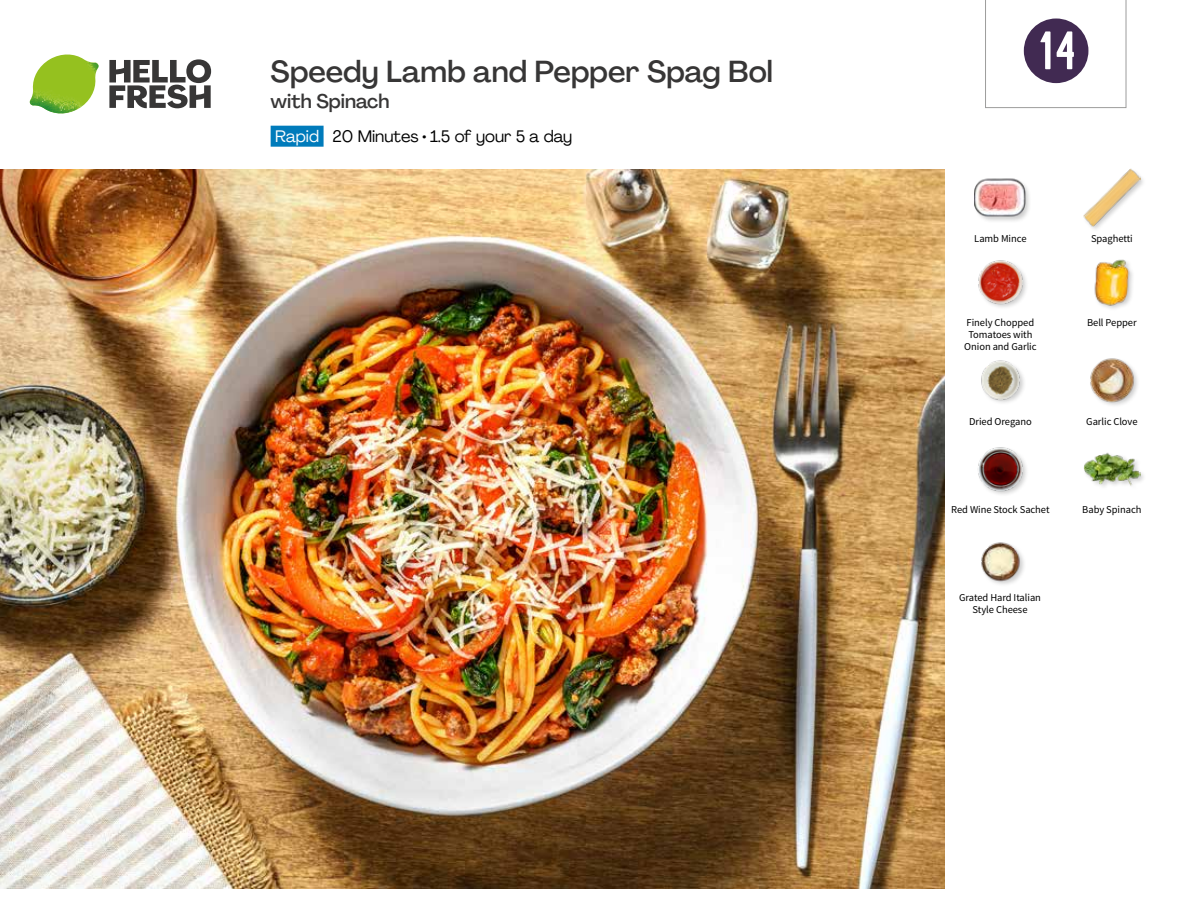
<style>
.page{position:relative;width:1188px;height:918px;background:#fff}
.page>*{position:absolute;margin:0;border:0;box-sizing:border-box;transform-origin:0 0}
.t1{font:54px "Kapra";color:#fff}
.t2{font:500 30px "Agrandir";color:#373636}
.t3{font:500 19.5px "Agrandir";color:#373636}
.t4{font:16.5px "Agrandir";color:#000}
.t5{font:10.5px/12px "Source Sans Pro";letter-spacing:-.005em;color:#000;text-align:center}
.s1{color:#fff}
</style>
<div class="page">
<svg style="left:109px;top:59px;width:102px;height:49px"></svg>
<img style="left:30px;top:55px;width:69px;height:59px">
<div style="left:271px;top:126px;width:53px;height:21px;background:#007bbb"></div>
<img style="left:0;top:170px;width:945px;height:718px">
<img style="left:981px;top:542px;width:43px;height:43px">
<img style="left:981px;top:360px;width:43px;height:43px">
<img style="left:978px;top:447px;width:49px;height:48px">
<div style="left:1083px;top:451px;width:64px;height:41px;background:#000;opacity:.2"></div>
<img style="left:1083px;top:451px;width:58px;height:41px">
<img style="left:1090px;top:358px;width:48px;height:48px">
<div style="left:974px;top:177px;width:58px;height:46px;background:#000;opacity:.2"></div>
<img style="left:975px;top:177px;width:50px;height:46px">
<img style="left:978px;top:260px;width:49px;height:48px">
<img style="left:1094px;top:259px;width:39px;height:50px">
<img style="left:1083px;top:169px;width:58px;height:57px">
<svg style="left:985px;top:0;width:141px;height:108px"></svg>
<h2 class="t2" style="left:271px;top:53px;width:504px">Speedy Lamb and Pepper Spag Bol</h2>
<h3 class="t3" style="left:271px;top:89px;width:120px">with Spinach</h3>
<h3 class="t4" style="left:275px;top:126px;width:299px"><span class="s1">Rapid</span> 20 Minutes • 1.5 of your 5 a day</h3>
<h1 class="t1" style="left:1040px;top:19px;width:37px">14</h1>
<p class="t5" style="left:974px;top:232px;width:54px">Lamb Mince</p>
<p class="t5" style="left:1091px;top:232px;width:43px">Spaghetti</p>
<p class="t5" style="left:967px;top:317px;width:69px">Finely Chopped</p>
<p class="t5" style="left:1087px;top:317px;width:51px">Bell Pepper</p>
<p class="t5" style="left:964px;top:329px;width:74px">Tomatoes with<br>Onion and Garlic</p>
<p class="t5" style="left:969px;top:415px;width:64px">Dried Oregano</p>
<p class="t5" style="left:1086px;top:415px;width:53px">Garlic Clove</p>
<p class="t5" style="left:951px;top:504px;width:100px">Red Wine Stock Sachet</p>
<p class="t5" style="left:1082px;top:504px;width:61px">Baby Spinach</p>
<p class="t5" style="left:959px;top:591px;width:83px">Grated Hard Italian<br>Style Cheese</p>
</div>
